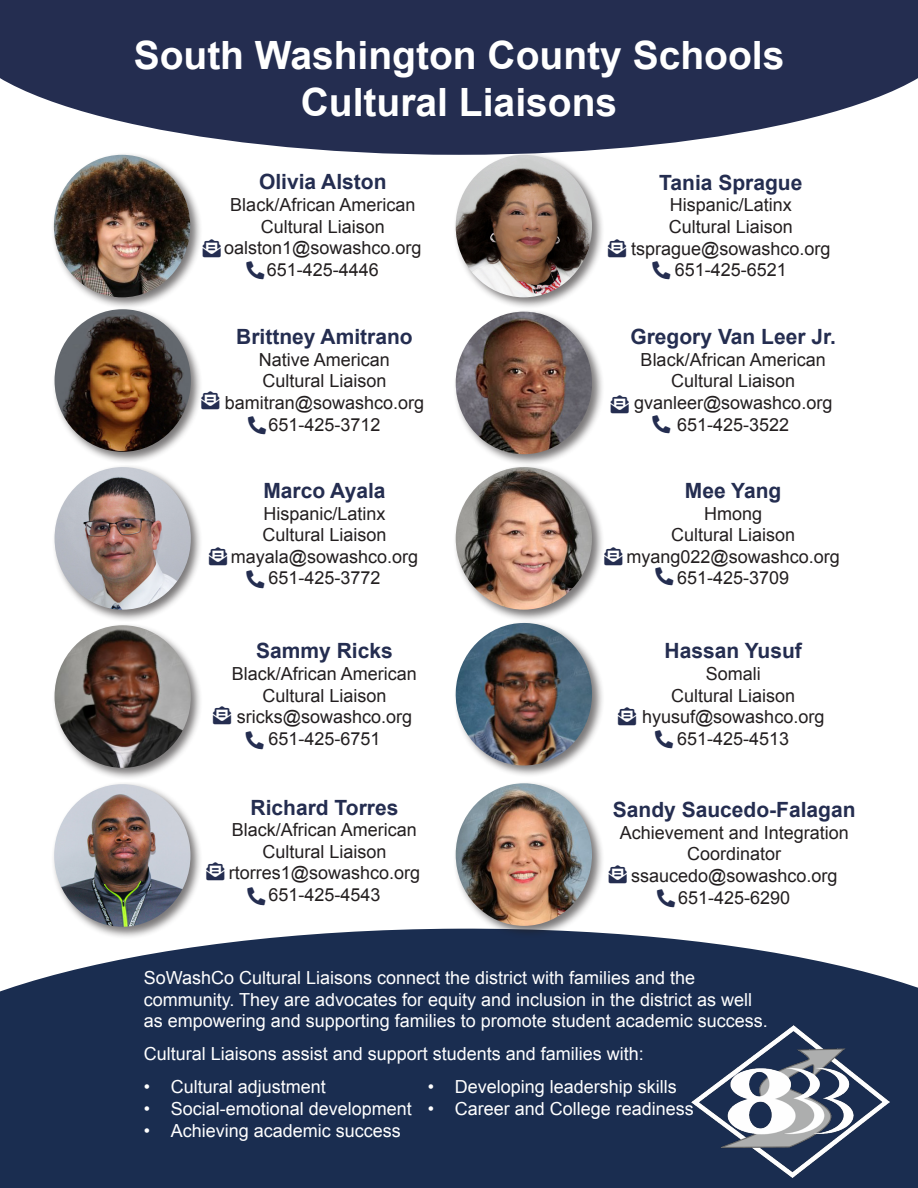
<style>
.page{position:relative;width:918px;height:1188px;background:#fff}
.page>*{position:absolute;margin:0;border:0;box-sizing:border-box;transform-origin:0 0}
.t1{font:700 39px "Arial";color:#fff}
.t2{font:700 21px "Arial";color:#242d50}
.t3{font:18px/21.6px "Arial";color:#231f20;text-align:center}
.t4{font:18px/21.6px "Arial";color:#fff}
.t5{font:18px "Font Awesome 5 Free Solid";color:#242d50}
.s1{color:#242d50}
</style>
<div class="page">
<svg style="left:0;top:0;width:918px;height:155px;background:#414967"></svg>
<svg style="left:0;top:928px;width:918px;height:260px;background:#2b3d5d"></svg>
<div style="left:51px;top:152px;width:152px;height:158px;background:#231f20;opacity:.6"></div>
<img style="left:54px;top:155px;width:136px;height:142px">
<div style="left:52px;top:307px;width:151px;height:157px;background:#231f20;opacity:.6"></div>
<img style="left:55px;top:309px;width:136px;height:143px">
<div style="left:52px;top:465px;width:151px;height:157px;background:#231f20;opacity:.6"></div>
<img style="left:55px;top:467px;width:136px;height:143px">
<div style="left:52px;top:623px;width:151px;height:157px;background:#231f20;opacity:.6"></div>
<img style="left:55px;top:625px;width:136px;height:143px">
<div style="left:52px;top:782px;width:151px;height:157px;background:#231f20;opacity:.6"></div>
<img style="left:54px;top:784px;width:136px;height:143px">
<div style="left:453px;top:152px;width:151px;height:158px;background:#231f20;opacity:.6"></div>
<img style="left:456px;top:155px;width:136px;height:142px">
<div style="left:453px;top:309px;width:151px;height:158px;background:#231f20;opacity:.6"></div>
<img style="left:456px;top:312px;width:136px;height:142px">
<div style="left:453px;top:465px;width:151px;height:157px;background:#231f20;opacity:.6"></div>
<img style="left:456px;top:467px;width:136px;height:143px">
<div style="left:453px;top:620px;width:152px;height:158px;background:#231f20;opacity:.6"></div>
<img style="left:454px;top:623px;width:139px;height:144px">
<div style="left:453px;top:781px;width:151px;height:157px;background:#231f20;opacity:.6"></div>
<img style="left:456px;top:783px;width:136px;height:143px">
<img style="left:692px;top:1025px;width:197px;height:152px">
<svg style="left:201px;top:391px;width:2px;height:18px"></svg>
<p class="t1" style="left:134px;top:34px;width:652px">South Washington County Schools</p>
<p class="t1" style="left:301px;top:81px;width:318px">Cultural Liaisons</p>
<p class="t2" style="left:259px;top:171px;width:129px">Olivia Alston</p>
<p class="t3" style="left:230px;top:194px;width:187px">Black/African American</p>
<p class="t3" style="left:261px;top:216px;width:126px">Cultural Liaison</p>
<p class="t3" style="left:203px;top:237px;width:220px"><span class="s1">■❖●□□■▼▼</span> oalston1@sowashco.org</p>
<p class="t3" style="left:247px;top:259px;width:134px"><span class="s1">□■●▼</span>651-425-4446</p>
<p class="t2" style="left:236px;top:325px;width:178px">Brittney Amitrano</p>
<p class="t3" style="left:259px;top:349px;width:133px">Native American</p>
<p class="t3" style="left:262px;top:370px;width:126px">Cultural Liaison</p>
<p class="t3" style="left:225px;top:392px;width:201px">bamitran@sowashco.org</p>
<p class="t3" style="left:248px;top:414px;width:134px"><span class="s1">□■●▼</span>651-425-3712</p>
<p class="t5" style="left:201px;top:391px;width:19px">■❖●□□■▼▼</p>
<p class="t2" style="left:263px;top:479px;width:124px">Marco Ayala</p>
<p class="t3" style="left:263px;top:503px;width:124px">Hispanic/Latinx</p>
<p class="t3" style="left:262px;top:524px;width:126px">Cultural Liaison</p>
<p class="t3" style="left:209px;top:546px;width:210px"><span class="s1">■❖●□□■▼▼</span> mayala@sowashco.org</p>
<p class="t3" style="left:246px;top:567px;width:136px"><span class="s1">□■●▼</span> 651-425-3772</p>
<p class="t2" style="left:256px;top:639px;width:138px">Sammy Ricks</p>
<p class="t3" style="left:232px;top:663px;width:187px">Black/African American</p>
<p class="t3" style="left:262px;top:685px;width:126px">Cultural Liaison</p>
<p class="t3" style="left:213px;top:706px;width:200px"><span class="s1">■❖●□□■▼▼</span> sricks@sowashco.org</p>
<p class="t3" style="left:246px;top:728px;width:136px"><span class="s1">□■●▼</span> 651-425-6751</p>
<p class="t2" style="left:251px;top:796px;width:149px">Richard Torres</p>
<p class="t3" style="left:232px;top:819px;width:187px">Black/African American</p>
<p class="t3" style="left:262px;top:841px;width:126px">Cultural Liaison</p>
<p class="t3" style="left:206px;top:862px;width:215px"><span class="s1">■❖●□□■▼▼</span> rtorres1@sowashco.org</p>
<p class="t3" style="left:268px;top:884px;width:114px">651-425-4543</p>
<p class="t5" style="left:247px;top:887px;width:19px">□■●▼</p>
<p class="t2" style="left:659px;top:171px;width:145px">Tania Sprague</p>
<p class="t3" style="left:670px;top:195px;width:124px">Hispanic/Latinx</p>
<p class="t3" style="left:669px;top:216px;width:126px">Cultural Liaison</p>
<p class="t3" style="left:608px;top:238px;width:224px"><span class="s1">■❖●□□■▼▼</span> tsprague@sowashco.org</p>
<p class="t3" style="left:652px;top:259px;width:136px"><span class="s1">□■●▼</span> 651-425-6521</p>
<p class="t2" style="left:630px;top:325px;width:207px">Gregory Van Leer Jr.</p>
<p class="t3" style="left:641px;top:349px;width:187px">Black/African American</p>
<p class="t3" style="left:671px;top:370px;width:126px">Cultural Liaison</p>
<p class="t3" style="left:611px;top:392px;width:223px"><span class="s1">■❖●□□■▼▼</span> gvanleer@sowashco.org</p>
<p class="t3" style="left:652px;top:414px;width:138px"><span class="s1">□■●▼</span> 651-425-3522</p>
<p class="t2" style="left:685px;top:479px;width:98px">Mee Yang</p>
<p class="t3" style="left:704px;top:503px;width:60px">Hmong</p>
<p class="t3" style="left:671px;top:524px;width:126px">Cultural Liaison</p>
<p class="t3" style="left:605px;top:546px;width:237px"><span class="s1">■❖●□□■▼▼</span> myang022@sowashco.org</p>
<p class="t3" style="left:655px;top:567px;width:135px"><span class="s1">□■●▼</span> 651-425-3709</p>
<p class="t2" style="left:665px;top:639px;width:139px">Hassan Yusuf</p>
<p class="t3" style="left:706px;top:663px;width:57px">Somali</p>
<p class="t3" style="left:671px;top:685px;width:126px">Cultural Liaison</p>
<p class="t3" style="left:618px;top:706px;width:208px"><span class="s1">■❖●□□■▼▼</span> hyusuf@sowashco.org</p>
<p class="t3" style="left:655px;top:728px;width:136px"><span class="s1">□■●▼</span> 651-425-4513</p>
<p class="t2" style="left:613px;top:798px;width:244px">Sandy Saucedo-Falagan</p>
<p class="t3" style="left:620px;top:822px;width:231px">Achievement and Integration<br>Coordinator</p>
<p class="t3" style="left:609px;top:865px;width:230px"><span class="s1">■❖●□□■▼▼</span> ssaucedo@sowashco.org</p>
<p class="t3" style="left:657px;top:887px;width:135px"><span class="s1">□■●▼</span> 651-425-6290</p>
<p class="t4" style="left:144px;top:967px;width:626px">SoWashCo Cultural Liaisons connect the district with families and the community. They are advocates for equity and inclusion in the district as well as empowering and supporting families to promote student academic success.</p>
<p class="t4" style="left:144px;top:1043px;width:502px">Cultural Liaisons assist and support students and families with:</p>
<p class="t4" style="left:428px;top:1076px;width:251px">• Developing leadership skills</p>
<p class="t4" style="left:428px;top:1098px;width:268px">• Career and College readiness</p>
<p class="t4" style="left:144px;top:1076px;width:184px">• Cultural adjustment</p>
<p class="t4" style="left:144px;top:1098px;width:270px">• Social-emotional development</p>
<p class="t4" style="left:144px;top:1120px;width:259px">• Achieving academic success</p>
</div>
